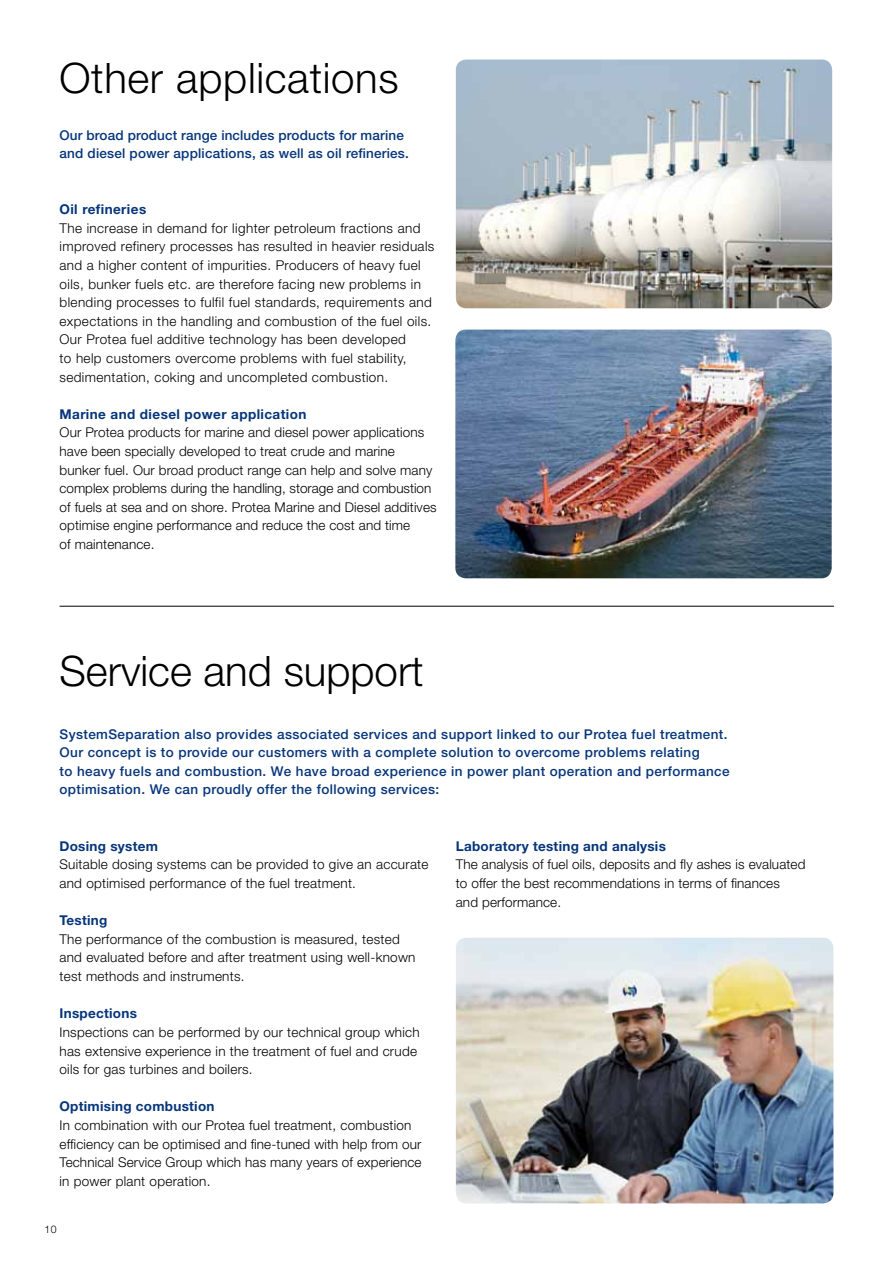
<style>
.page{position:relative;width:893px;height:1263px;background:#fff}
.page>*{position:absolute;margin:0;border:0;box-sizing:border-box;transform-origin:0 0}
.t1{font:300 42px "Helvetica Neue";letter-spacing:.015em;color:#000}
.t2{font:300 13.5px/18.6px "Helvetica Neue";letter-spacing:.02em;color:#000}
.t3{font:500 13.5px/18.6px "Helvetica Neue";letter-spacing:.03em;color:#06357a}
.t4{font:700 13.5px "Helvetica Neue";letter-spacing:.02em;color:#06357a}
.t5{font:500 13.5px/18.6px "Helvetica Neue";letter-spacing:.01em;color:#06357a}
.t6{font:300 10.5px "Helvetica Neue";color:#000}
</style>
<div class="page">
<img style="left:456px;top:60px;width:376px;height:248px">
<hr style="left:60px;top:606px;width:774px;height:1px;background:#000">
<img style="left:456px;top:938px;width:377px;height:265px">
<img style="left:455px;top:330px;width:377px;height:248px">
<h1 class="t1" style="left:60px;top:52px;width:340px">Other applications</h1>
<p class="t5" style="left:60px;top:126px;width:351px">Our broad product range includes products for marine and diesel power applications, as well as oil refineries.</p>
<p class="t4" style="left:60px;top:201px;width:88px">Oil refineries</p>
<p class="t2" style="left:60px;top:218px;width:376px">The increase in demand for lighter petroleum fractions and improved refinery processes has resulted in heavier residuals and a higher content of impurities. Producers of heavy fuel oils, bunker fuels etc. are therefore facing new problems in blending processes to fulfil fuel standards, requirements and expectations in the handling and combustion of the fuel oils.<br>Our Protea fuel additive technology has been developed<br>to help customers overcome problems with fuel stability, sedimentation, coking and uncompleted combustion.</p>
<p class="t4" style="left:60px;top:406px;width:248px">Marine and diesel power application</p>
<p class="t2" style="left:60px;top:423px;width:379px">Our Protea products for marine and diesel power applications have been specially developed to treat crude and marine bunker fuel. Our broad product range can help and solve many complex problems during the handling, storage and combustion of fuels at sea and on shore. Protea Marine and Diesel additives optimise engine performance and reduce the cost and time<br>of maintenance.</p>
<h1 class="t1" style="left:60px;top:646px;width:366px">Service and support</h1>
<p class="t3" style="left:60px;top:724px;width:671px">SystemSeparation also provides associated services and support linked to our Protea fuel treatment.<br>Our concept is to provide our customers with a complete solution to overcome problems relating<br>to heavy fuels and combustion. We have broad experience in power plant operation and performance optimisation. We can proudly offer the following services:</p>
<p class="t4" style="left:60px;top:838px;width:100px">Dosing system</p>
<p class="t2" style="left:60px;top:855px;width:371px">Suitable dosing systems can be provided to give an accurate and optimised performance of the fuel treatment.</p>
<p class="t4" style="left:60px;top:912px;width:49px">Testing</p>
<p class="t2" style="left:60px;top:929px;width:357px">The performance of the combustion is measured, tested and evaluated before and after treatment using well-known test methods and instruments.</p>
<p class="t4" style="left:60px;top:1005px;width:79px">Inspections</p>
<p class="t2" style="left:60px;top:1022px;width:362px">Inspections can be performed by our technical group which has extensive experience in the treatment of fuel and crude oils for gas turbines and boilers.</p>
<p class="t4" style="left:60px;top:1098px;width:157px">Optimising combustion</p>
<p class="t2" style="left:60px;top:1115px;width:364px">In combination with our Protea fuel treatment, combustion efficiency can be optimised and fine-tuned with help from our Technical Service Group which has many years of experience in power plant operation.</p>
<p class="t6" style="left:45px;top:1223px;width:13px">10</p>
<p class="t4" style="left:456px;top:838px;width:212px">Laboratory testing and analysis</p>
<p class="t2" style="left:456px;top:855px;width:351px">The analysis of fuel oils, deposits and fly ashes is evaluated to offer the best recommendations in terms of finances and performance.</p>
</div>
